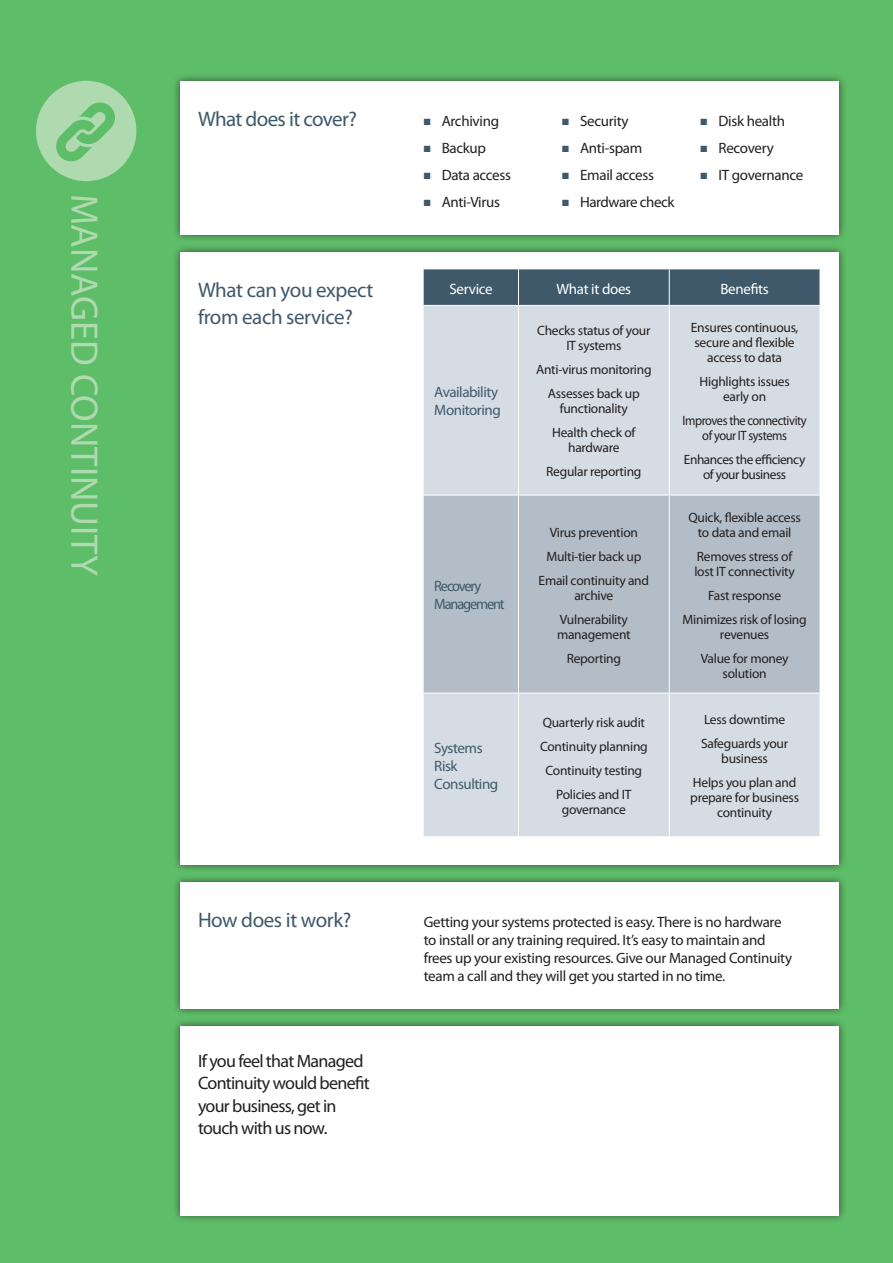
<style>
.page{position:relative;width:893px;height:1263px;background:#5ebd68}
.page>*{position:absolute;margin:0;border:0;box-sizing:border-box;transform-origin:0 0}
.t1{font:38.55px "Myriad Pro";color:#afd9ae}
.t2{font:21px/27px "Myriad Pro";letter-spacing:-.02em;color:#3f596b}
.t3{font:18px/22.5px "Myriad Pro";letter-spacing:-.04em;color:#231f20}
.t4{font:15px/18px "Myriad Pro";letter-spacing:-.02em;color:#231f20}
.t5{font:15px/18px "Myriad Pro";letter-spacing:-.03em;color:#3f596b}
.t6{font:15px "Myriad Pro";letter-spacing:-.02em;color:#fff}
.t7{font:15px/18px "Myriad Pro";letter-spacing:-.08em;color:#3f596b;scale:.96 1}
.t8{font:13.5px/24px "Myriad Pro";letter-spacing:-.02em;color:#231f20;text-align:center}
.t9{font:13.5px/15px "Myriad Pro";letter-spacing:-.02em;color:#231f20;text-align:center;scale:.92 1}
.s1{color:#3f596b}
</style>
<div class="page">
<div style="left:36px;top:81px;width:100px;height:100px;background:#afd9ae;border-radius:50%"></div>
<svg style="left:56px;top:102px;width:59px;height:60px"></svg>
<div style="left:172px;top:73px;width:675px;height:169px;background:#231f20;opacity:.75"></div>
<div style="left:180px;top:81px;width:659px;height:153px;background:#fff"></div>
<div style="left:172px;top:874px;width:675px;height:142px;background:#231f20;opacity:.75"></div>
<div style="left:180px;top:882px;width:659px;height:126px;background:#fff"></div>
<div style="left:172px;top:1018px;width:675px;height:205px;background:#231f20;opacity:.75"></div>
<div style="left:180px;top:1026px;width:659px;height:189px;background:#fff"></div>
<div style="left:172px;top:244px;width:675px;height:628px;background:#231f20;opacity:.75"></div>
<div style="left:180px;top:252px;width:659px;height:612px;background:#fff"></div>
<div style="left:424px;top:269px;width:396px;height:36px;background:#3f596b"></div>
<div style="left:424px;top:306px;width:396px;height:530px;background:#d6dce3"></div>
<div style="left:424px;top:496px;width:396px;height:197px;background:#b3bdc7"></div>
<hr style="left:518px;top:269px;width:1px;height:36px;background:#fff">
<hr style="left:669px;top:269px;width:1px;height:36px;background:#fff">
<hr style="left:518px;top:306px;width:1px;height:189px;background:#fff">
<hr style="left:669px;top:306px;width:1px;height:189px;background:#fff">
<hr style="left:424px;top:495px;width:94px;height:1px;background:#fff">
<hr style="left:518px;top:495px;width:151px;height:1px;background:#fff">
<hr style="left:518px;top:495px;width:1px;height:198px;background:#fff">
<hr style="left:669px;top:495px;width:151px;height:1px;background:#fff">
<hr style="left:669px;top:495px;width:1px;height:198px;background:#fff">
<hr style="left:424px;top:693px;width:94px;height:1px;background:#fff">
<hr style="left:518px;top:693px;width:151px;height:1px;background:#fff">
<hr style="left:518px;top:693px;width:1px;height:143px;background:#fff">
<hr style="left:669px;top:693px;width:151px;height:1px;background:#fff">
<hr style="left:669px;top:693px;width:1px;height:143px;background:#fff">
<h1 class="t1" style="left:108px;top:194px;width:384px;rotate:90deg">MANAGED CONTINUITY</h1>
<h2 class="t2" style="left:198px;top:105px;width:160px">What does it cover?</h2>
<p class="t4" style="left:424px;top:112px;width:77px"><span class="s1">■</span> Archiving</p>
<p class="t4" style="left:424px;top:139px;width:64px"><span class="s1">■</span> Backup</p>
<p class="t4" style="left:424px;top:166px;width:89px"><span class="s1">■</span> Data access</p>
<p class="t4" style="left:424px;top:193px;width:78px"><span class="s1">■</span> Anti-Virus</p>
<p class="t4" style="left:562px;top:112px;width:68px"><span class="s1">■</span> Security</p>
<p class="t4" style="left:562px;top:139px;width:82px"><span class="s1">■</span> Anti-spam</p>
<p class="t4" style="left:562px;top:166px;width:93px"><span class="s1">■</span> Email access</p>
<p class="t4" style="left:562px;top:193px;width:114px"><span class="s1">■</span> Hardware check</p>
<p class="t4" style="left:700px;top:112px;width:86px"><span class="s1">■</span> Disk health</p>
<p class="t4" style="left:700px;top:139px;width:75px"><span class="s1">■</span> Recovery</p>
<p class="t4" style="left:700px;top:166px;width:104px"><span class="s1">■</span> IT governance</p>
<h2 class="t2" style="left:198px;top:276px;width:177px">What can you expect from each service?</h2>
<p class="t6" style="left:449px;top:279px;width:45px">Service</p>
<p class="t6" style="left:556px;top:279px;width:76px">What it does</p>
<p class="t6" style="left:720px;top:279px;width:50px">Benefits</p>
<p class="t5" style="left:434px;top:383px;width:68px">Availability<br>Monitoring</p>
<p class="t8" style="left:537px;top:323px;width:115px;line-height:15px">Checks status of your<br>IT systems</p>
<p class="t8" style="left:536px;top:357px;width:117px">Anti-virus monitoring<br>Assesses back up</p>
<p class="t8" style="left:552px;top:396px;width:85px">functionality<br>Health check of</p>
<p class="t8" style="left:546px;top:435px;width:97px">hardware<br>Regular reporting</p>
<p class="t8" style="left:691px;top:320px;width:109px;line-height:15px">Ensures continuous, secure and flexible access to data</p>
<p class="t8" style="left:699px;top:374px;width:92px;line-height:15px">Highlights issues early on</p>
<p class="t9" style="left:682px;top:413px;width:137px">Improves the connectivity of your IT systems</p>
<p class="t8" style="left:684px;top:452px;width:123px;line-height:15px">Enhances the efficiency of your business</p>
<p class="t7" style="left:434px;top:577px;width:75px">Recovery<br>Management</p>
<p class="t8" style="left:539px;top:520px;width:112px">Virus prevention<br>Multi-tier back up<br>Email continuity and</p>
<p class="t8" style="left:560px;top:583px;width:69px">archive<br>Vulnerability</p>
<p class="t8" style="left:557px;top:622px;width:75px">management<br>Reporting</p>
<p class="t8" style="left:688px;top:509px;width:114px;line-height:15px">Quick, flexible access to data and email</p>
<p class="t8" style="left:694px;top:548px;width:102px;line-height:15px;text-align:left">Removes stress of lost IT connectivity</p>
<p class="t8" style="left:682px;top:583px;width:126px">Fast response<br>Minimizes risk of losing</p>
<p class="t8" style="left:701px;top:622px;width:89px">revenues<br>Value for money</p>
<p class="t8" style="left:723px;top:661px;width:46px">solution</p>
<p class="t5" style="left:434px;top:739px;width:65px">Systems<br>Risk<br>Consulting</p>
<p class="t8" style="left:540px;top:710px;width:109px">Quarterly risk audit<br>Continuity planning<br>Continuity testing<br>Policies and IT</p>
<p class="t8" style="left:562px;top:797px;width:66px">governance</p>
<p class="t8" style="left:701px;top:707px;width:89px;text-align:left">Less downtime<br>Safeguards your</p>
<p class="t8" style="left:693px;top:746px;width:105px">business<br>Helps you plan and</p>
<p class="t8" style="left:690px;top:790px;width:110px;line-height:15px">prepare for business continuity</p>
<h2 class="t2" style="left:198px;top:906px;width:155px">How does it work?</h2>
<p class="t4" style="left:424px;top:913px;width:370px">Getting your systems protected is easy. There is no hardware to install or any training required. It’s easy to maintain and frees up your existing resources. Give our Managed Continuity team a call and they will get you started in no time.</p>
<h3 class="t3" style="left:198px;top:1049px;width:173px">If you feel that Managed<br>Continuity would benefit your business, get in touch with us now.</h3>
</div>
